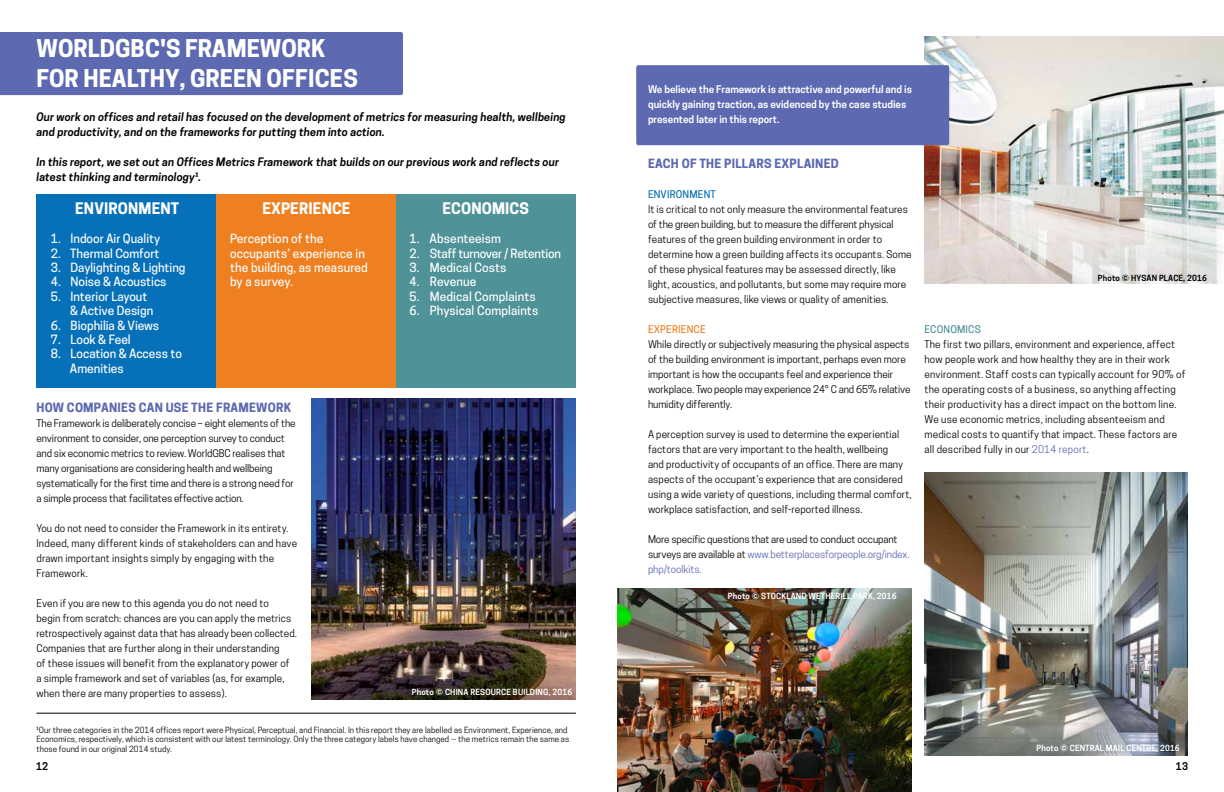
<style>
.page{position:relative;width:1224px;height:792px;background:#fff}
.page>*{position:absolute;margin:0;border:0;box-sizing:border-box;transform-origin:0 0}
.t1{font:700 23px/30px "Cooper Hewitt";color:#fff}
.t2{font:700 15px "Cooper Hewitt";letter-spacing:.01em;color:#fff}
.t3{font:500 12px/14.4px "Cooper Hewitt";color:#fff}
.t4{font:700 12px "Cooper Hewitt";letter-spacing:.02em;color:#5d69b0}
.t5{font:500 12px "Cooper Hewitt";letter-spacing:-.02em;color:#fff}
.t6{font:italic 600 11px/15px "Cooper Hewitt";letter-spacing:.01em;color:#000}
.t7{font:10px/15px "Cooper Hewitt";letter-spacing:.01em;color:#000}
.t8{font:10px/15px "Cooper Hewitt";letter-spacing:-.01em;color:#000}
.t9{font:600 10px/15px "Cooper Hewitt";color:#fff}
.t10{font:500 10px "Cooper Hewitt";letter-spacing:.02em;color:#0870b7}
.t11{font:500 10px "Cooper Hewitt";letter-spacing:.02em;color:#ee8121}
.t12{font:500 10px "Cooper Hewitt";letter-spacing:.02em;color:#4f9196}
.t13{font:600 10px "Cooper Hewitt";color:#000}
.t14{font:8px/9.6px "Cooper Hewitt";letter-spacing:.01em;color:#000}
.t15{font:600 8px "Cooper Hewitt";letter-spacing:.02em;color:#fff}
.t16{font:600 8px "Cooper Hewitt";letter-spacing:.02em;color:#000}
.s1{color:#5d69b0}
</style>
<div class="page">
<img style="left:924px;top:36px;width:300px;height:248px">
<div style="left:636px;top:65px;width:313px;height:80px;background:#5d69b0;border:4px solid #5d69b0"></div>
<div style="left:0;top:32px;width:403px;height:63px;background:#5d69b0"></div>
<div style="left:36px;top:195px;width:180px;height:193px;background:#0670b8"></div>
<div style="left:216px;top:195px;width:180px;height:193px;background:#ee8021"></div>
<div style="left:396px;top:195px;width:180px;height:193px;background:#4f9297"></div>
<img style="left:312px;top:398px;width:264px;height:302px">
<img style="left:617px;top:588px;width:295px;height:204px">
<hr style="left:36px;top:713px;width:540px;height:1px;background:#000">
<img style="left:925px;top:473px;width:263px;height:283px">
<h1 class="t1" style="left:36px;top:34px;width:323px">WORLDGBC'S FRAMEWORK<br>FOR HEALTHY, GREEN OFFICES</h1>
<p class="t6" style="left:36px;top:110px;width:531px">Our work on offices and retail has focused on the development of metrics for measuring health, wellbeing and productivity, and on the frameworks for putting them into action.</p>
<p class="t6" style="left:36px;top:155px;width:524px">In this report, we set out an Offices Metrics Framework that builds on our previous work and reflects our latest thinking and terminology¹.</p>
<h2 class="t2" style="left:75px;top:200px;width:105px">ENVIRONMENT</h2>
<p class="t3" style="left:51px;top:232px;width:111px">1. Indoor Air Quality</p>
<p class="t3" style="left:51px;top:246px;width:110px">2. Thermal Comfort</p>
<p class="t3" style="left:51px;top:260px;width:136px">3. Daylighting &amp; Lighting</p>
<p class="t3" style="left:51px;top:275px;width:117px">4. Noise &amp; Acoustics</p>
<p class="t3" style="left:70px;top:289px;width:85px;text-indent:-19px">5. Interior Layout &amp; Active Design</p>
<p class="t3" style="left:51px;top:318px;width:110px">6. Biophilia &amp; Views</p>
<p class="t3" style="left:51px;top:332px;width:81px">7. Look &amp; Feel</p>
<p class="t3" style="left:70px;top:347px;width:114px;text-indent:-19px">8. Location &amp; Access to<br>Amenities</p>
<h2 class="t2" style="left:262px;top:200px;width:90px">EXPERIENCE</h2>
<p class="t3" style="left:230px;top:232px;width:139px">Perception of the occupants’ experience in the building, as measured by a survey.</p>
<h2 class="t2" style="left:443px;top:200px;width:88px">ECONOMICS</h2>
<p class="t3" style="left:409px;top:232px;width:93px">1. Absenteeism</p>
<p class="t5" style="left:409px;top:246px;width:153px">2. Staff turnover / Retention</p>
<p class="t3" style="left:409px;top:260px;width:99px">3. Medical Costs</p>
<p class="t3" style="left:409px;top:275px;width:69px">4. Revenue</p>
<p class="t3" style="left:409px;top:289px;width:128px">5. Medical Complaints</p>
<p class="t3" style="left:409px;top:304px;width:130px">6. Physical Complaints</p>
<p class="t4" style="left:36px;top:400px;width:256px">HOW COMPANIES CAN USE THE FRAMEWORK</p>
<p class="t8" style="left:36px;top:416px;width:261px">The Framework is deliberately concise – eight elements of the environment to consider, one perception survey to conduct and six economic metrics to review. WorldGBC realises that many organisations are considering health and wellbeing systematically for the first time and there is a strong need for a simple process that facilitates effective action.</p>
<p class="t7" style="left:36px;top:521px;width:262px">You do not need to consider the Framework in its entirety.<br>Indeed, many different kinds of stakeholders can and have drawn important insights simply by engaging with the Framework.</p>
<p class="t7" style="left:36px;top:596px;width:262px">Even if you are new to this agenda you do not need to<br>begin from scratch: chances are you can apply the metrics retrospectively against data that has already been collected.<br>Companies that are further along in their understanding<br>of these issues will benefit from the explanatory power of a simple framework and set of variables (as, for example, when there are many properties to assess).</p>
<p class="t15" style="left:412px;top:687px;width:162px">Photo © CHINA RESOURCE BUILDING, 2016</p>
<p class="t14" style="left:36px;top:725px;width:534px">¹Our three categories in the 2014 offices report were Physical, Perceptual, and Financial. In this report they are labelled as Environment, Experience, and<br>Economics, respectively, which is consistent with our latest terminology. Only the three category labels have changed -- the metrics remain the same as those found in our original 2014 study.</p>
<p class="t9" style="left:648px;top:81px;width:266px">We believe the Framework is attractive and powerful and is quickly gaining traction, as evidenced by the case studies presented later in this report.</p>
<p class="t4" style="left:648px;top:156px;width:192px">EACH OF THE PILLARS EXPLAINED</p>
<p class="t10" style="left:648px;top:188px;width:69px">ENVIRONMENT</p>
<p class="t7" style="left:648px;top:201px;width:265px">It is critical to not only measure the environmental features of the green building, but to measure the different physical features of the green building environment in order to determine how a green building affects its occupants. Some of these physical features may be assessed directly, like light, acoustics, and pollutants, but some may require more subjective measures, like views or quality of amenities.</p>
<p class="t11" style="left:648px;top:323px;width:59px">EXPERIENCE</p>
<p class="t7" style="left:648px;top:336px;width:264px">While directly or subjectively measuring the physical aspects of the building environment is important, perhaps even more important is how the occupants feel and experience their workplace. Two people may experience 24° C and 65% relative humidity differently.</p>
<p class="t7" style="left:648px;top:426px;width:265px">A perception survey is used to determine the experiential factors that are very important to the health, wellbeing<br>and productivity of occupants of an office. There are many aspects of the occupant’s experience that are considered using a wide variety of questions, including thermal comfort, workplace satisfaction, and self-reported illness.</p>
<p class="t8" style="left:648px;top:531px;width:263px">More specific questions that are used to conduct occupant surveys are available at <span class="s1">www.betterplacesforpeople.org/index. php/toolkits.</span></p>
<p class="t15" style="left:728px;top:591px;width:170px">Photo © STOCKLAND WETHERILL PARK, 2016</p>
<p class="t16" style="left:1098px;top:273px;width:110px">Photo © HYSAN PLACE, 2016</p>
<p class="t12" style="left:924px;top:323px;width:58px">ECONOMICS</p>
<p class="t7" style="left:924px;top:337px;width:263px">The first two pillars, environment and experience, affect how people work and how healthy they are in their work environment. Staff costs can typically account for 90% of the operating costs of a business, so anything affecting their productivity has a direct impact on the bottom line.<br>We use economic metrics, including absenteeism and medical costs to quantify that impact. These factors are all described fully in our <span class="s1">2014 report</span>.</p>
<p class="t15" style="left:1037px;top:744px;width:145px">Photo © CENTRAL MAIL CENTRE, 2016</p>
<p class="t13" style="left:36px;top:760px;width:14px">12</p>
<p class="t13" style="left:1176px;top:760px;width:14px">13</p>
</div>
